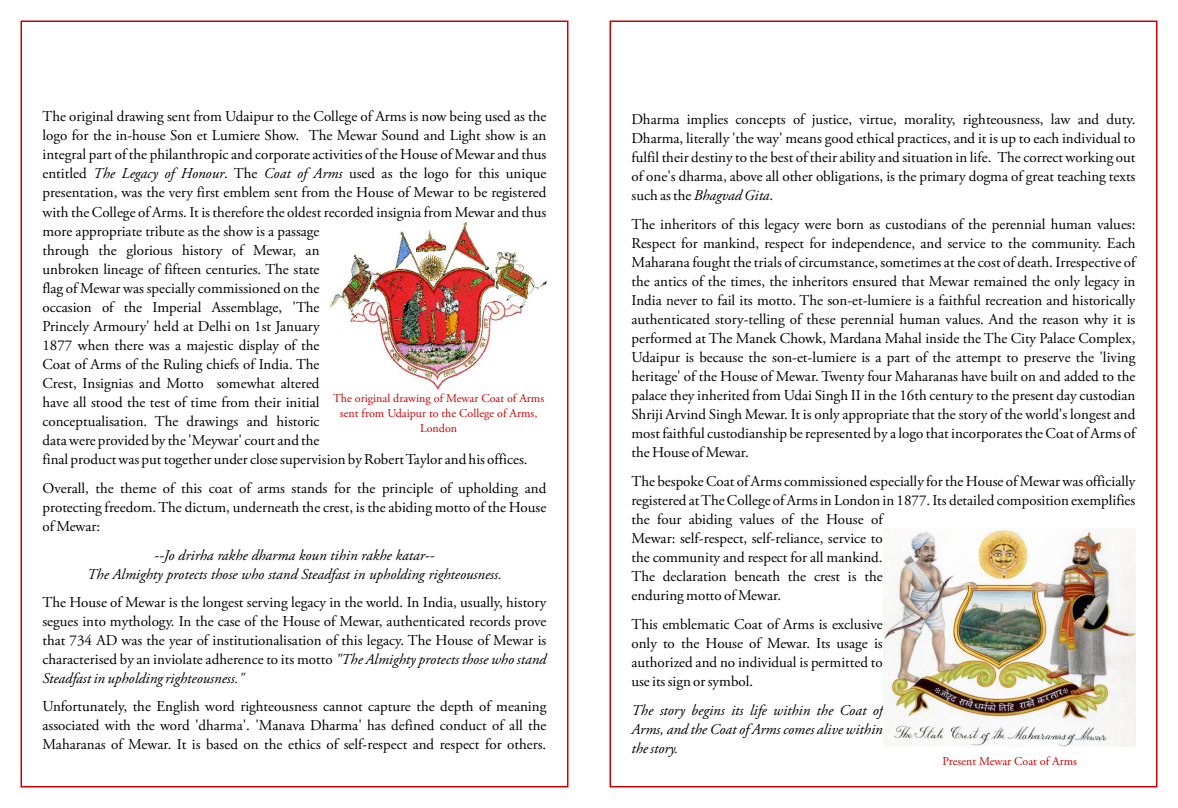
<style>
.page{position:relative;width:1178px;height:808px;background:#fff}
.page>*{position:absolute;margin:0;border:0;box-sizing:border-box;transform-origin:0 0}
.t1{font:15px/19px "Adobe Garamond Pro";color:#000;text-align:justify}
.t2{font:italic 15px/18.8px "Adobe Garamond Pro";color:#000;text-align:center}
.t3{font:12px/15.3px "Adobe Garamond Pro";color:#c00;text-align:center}
.s1{font-style:italic}
</style>
<div class="page">
<img style="left:330px;top:222px;width:216px;height:168px">
<img style="left:884px;top:528px;width:251px;height:219px">
<p class="t1" style="left:42px;top:108px;width:505px;text-align:left">The original drawing sent from Udaipur to the College of Arms is now being used as the logo for the in-house Son et Lumiere Show. The Mewar Sound and Light show is an integral part of the philanthropic and corporate activities of the House of Mewar and thus entitled <span class="s1">The Legacy of Honour</span>. The <span class="s1">Coat of Arms</span> used as the logo for this unique presentation, was the very first emblem sent from the House of Mewar to be registered with the College of Arms. It is therefore the oldest recorded insignia from Mewar and thus more appropriate tribute as the show is a passage<br>through the glorious history of Mewar, an<br>unbroken lineage of fifteen centuries. The state<br>flag of Mewar was specially commissioned on the<br>occasion of the Imperial Assemblage, 'The<br>Princely Armoury' held at Delhi on 1st January<br>1877 when there was a majestic display of the<br>Coat of Arms of the Ruling chiefs of India. The<br>Crest, Insignias and Motto somewhat altered<br>have all stood the test of time from their initial<br>conceptualisation. The drawings and historic<br>data were provided by the 'Meywar' court and the<br>final product was put together under close supervision by Robert Taylor and his offices.</p>
<p class="t1" style="left:42px;top:480px;width:505px">Overall, the theme of this coat of arms stands for the principle of upholding and protecting freedom. The dictum, underneath the crest, is the abiding motto of the House of Mewar:</p>
<p class="t2" style="left:87px;top:547px;width:416px">--Jo drirha rakhe dharma koun tihin rakhe katar--<br>The Almighty protects those who stand Steadfast in upholding righteousness.</p>
<p class="t1" style="left:42px;top:594px;width:505px">The House of Mewar is the longest serving legacy in the world. In India, usually, history segues into mythology. In the case of the House of Mewar, authenticated records prove that 734 AD was the year of institutionalisation of this legacy. The House of Mewar is characterised by an inviolate adherence to its motto <span class="s1">"The Almighty protects those who stand Steadfast in upholding righteousness."</span></p>
<p class="t1" style="left:42px;top:698px;width:505px">Unfortunately, the English word righteousness cannot capture the depth of meaning associated with the word 'dharma'. 'Manava Dharma' has defined conduct of all the Maharanas of Mewar. It is based on the ethics of self-respect and respect for others.</p>
<p class="t3" style="left:333px;top:391px;width:213px">The original drawing of Mewar Coat of Arms sent from Udaipur to the College of Arms,<br>London</p>
<p class="t1" style="left:631px;top:111px;width:505px">Dharma implies concepts of justice, virtue, morality, righteousness, law and duty.<br>Dharma, literally 'the way' means good ethical practices, and it is up to each individual to fulfil their destiny to the best of their ability and situation in life. The correct working out of one's dharma, above all other obligations, is the primary dogma of great teaching texts such as the <span class="s1">Bhagvad Gita</span>.</p>
<p class="t1" style="left:631px;top:216px;width:505px">The inheritors of this legacy were born as custodians of the perennial human values:<br>Respect for mankind, respect for independence, and service to the community. Each Maharana fought the trials of circumstance, sometimes at the cost of death. Irrespective of the antics of the times, the inheritors ensured that Mewar remained the only legacy in India never to fail its motto. The son-et-lumiere is a faithful recreation and historically authenticated story-telling of these perennial human values. And the reason why it is performed at The Manek Chowk, Mardana Mahal inside the The City Palace Complex, Udaipur is because the son-et-lumiere is a part of the attempt to preserve the 'living heritage' of the House of Mewar. Twenty four Maharanas have built on and added to the palace they inherited from Udai Singh II in the 16th century to the present day custodian Shriji Arvind Singh Mewar. It is only appropriate that the story of the world's longest and most faithful custodianship be represented by a logo that incorporates the Coat of Arms of the House of Mewar.</p>
<p class="t1" style="left:631px;top:473px;width:505px;text-align:left">The bespoke Coat of Arms commissioned especially for the House of Mewar was officially registered at The College of Arms in London in 1877. Its detailed composition exemplifies the four abiding values of the House of<br>Mewar: self-respect, self-reliance, service to<br>the community and respect for all mankind.<br>The declaration beneath the crest is the<br>enduring motto of Mewar.</p>
<p class="t1" style="left:631px;top:616px;width:253px">This emblematic Coat of Arms is exclusive only to the House of Mewar. Its usage is authorized and no individual is permitted to use its sign or symbol.</p>
<p class="t2" style="left:631px;top:702px;width:253px;text-align:justify">The story begins its life within the Coat of Arms, and the Coat of Arms comes alive within the story.</p>
<p class="t3" style="left:942px;top:755px;width:136px">Present Mewar Coat of Arms</p>
</div>
